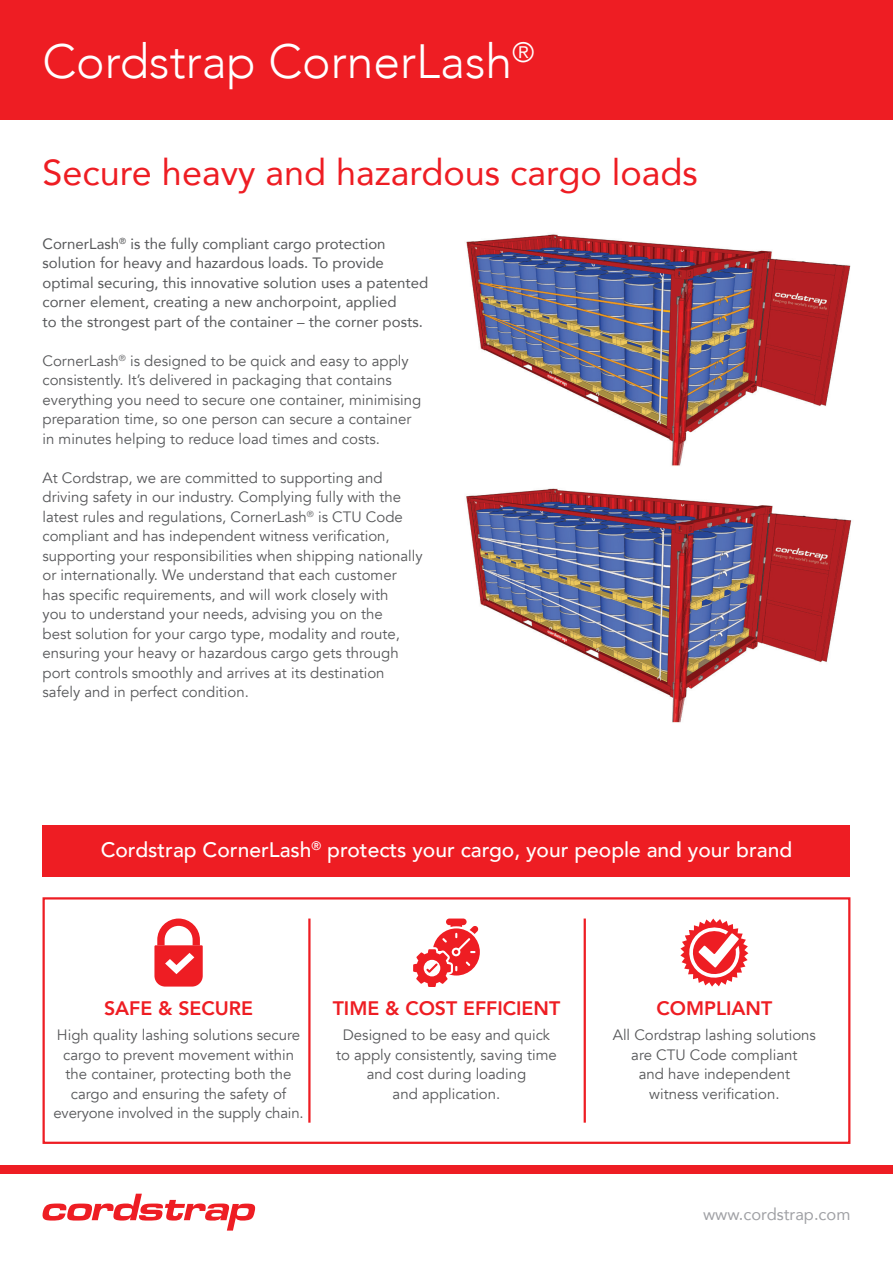
<style>
.page{position:relative;width:893px;height:1263px;background:#fff}
.page>*{position:absolute;margin:0;border:0;box-sizing:border-box;transform-origin:0 0}
.t1{font:300 48px "Avenir";color:#fff}
.t2{font:36px "Avenir";color:#ee1d23}
.t3{font:500 21px "Avenir";color:#fff}
.t4{font:800 19.5px "Avenir";color:#ee1d23}
.t5{font:16.5px "Avenir";color:#a0a1a5}
.t6{font:15px/19.5px "Avenir";color:#57585a;text-align:center}
.t7{font:15px/19.5px "Avenir";color:#57585a}
</style>
<div class="page">
<img style="left:466px;top:488px;width:386px;height:235px">
<div style="left:0;top:0;width:893px;height:119px;background:#ee1d23"></div>
<div style="left:0;top:1165px;width:893px;height:9px;background:#ee1d23"></div>
<svg style="left:42px;top:1194px;width:214px;height:36px"></svg>
<div style="left:43px;top:825px;width:807px;height:51px;background:#ee1d23"></div>
<div style="left:43px;top:897px;width:807px;height:247px;border:2px solid #ee1d23"></div>
<svg style="left:154px;top:918px;width:49px;height:68px"></svg>
<svg style="left:413px;top:918px;width:67px;height:69px"></svg>
<hr style="left:308px;top:918px;width:3px;height:205px;background:#ee1d23">
<hr style="left:584px;top:918px;width:2px;height:205px;background:#ee1d23">
<svg style="left:680px;top:918px;width:68px;height:68px"></svg>
<img style="left:466px;top:234px;width:385px;height:232px">
<p class="t1" style="left:43px;top:33px;width:493px">Cordstrap CornerLash<sup>®</sup></p>
<p class="t2" style="left:43px;top:143px;width:657px">Secure heavy and hazardous cargo loads</p>
<p class="t7" style="left:43px;top:233px;width:345px">CornerLash<sup>®</sup> is the fully compliant cargo protection</p>
<p class="t7" style="left:43px;top:253px;width:343px">solution for heavy and hazardous loads. To provide</p>
<p class="t7" style="left:43px;top:272px;width:387px">optimal securing, this innovative solution uses a patented corner element, creating a new anchorpoint, applied</p>
<p class="t7" style="left:43px;top:311px;width:382px">to the strongest part of the container – the corner posts.</p>
<p class="t6" style="left:43px;top:351px;width:380px;text-align:left">CornerLash<sup>®</sup> is designed to be quick and easy to apply consistently. It’s delivered in packaging that contains everything you need to secure one container, minimising preparation time, so one person can secure a container</p>
<p class="t6" style="left:43px;top:429px;width:339px">in minutes helping to reduce load times and costs.</p>
<p class="t6" style="left:43px;top:468px;width:342px">At Cordstrap, we are committed to supporting and</p>
<p class="t6" style="left:43px;top:488px;width:360px">driving safety in our industry. Complying fully with the</p>
<p class="t6" style="left:43px;top:507px;width:362px">latest rules and regulations, CornerLash<sup>®</sup> is CTU Code</p>
<p class="t6" style="left:43px;top:527px;width:349px">compliant and has independent witness verification,</p>
<p class="t6" style="left:43px;top:546px;width:382px">supporting your responsibilities when shipping nationally</p>
<p class="t6" style="left:43px;top:566px;width:356px">or internationally. We understand that each customer</p>
<p class="t6" style="left:43px;top:585px;width:347px">has specific requirements, and will work closely with</p>
<p class="t6" style="left:43px;top:605px;width:342px">you to understand your needs, advising you on the</p>
<p class="t6" style="left:43px;top:624px;width:359px">best solution for your cargo type, modality and route,</p>
<p class="t6" style="left:43px;top:644px;width:358px">ensuring your heavy or hazardous cargo gets through</p>
<p class="t6" style="left:43px;top:663px;width:344px">port controls smoothly and arrives at its destination</p>
<p class="t6" style="left:43px;top:683px;width:208px">safely and in perfect condition.</p>
<p class="t3" style="left:101px;top:831px;width:693px">Cordstrap CornerLash<sup>®</sup> protects your cargo, your people and your brand</p>
<p class="t4" style="left:104px;top:993px;width:151px">SAFE &amp; SECURE</p>
<p class="t6" style="left:57px;top:1025px;width:245px">High quality lashing solutions secure cargo to prevent movement within the container, protecting both the</p>
<p class="t6" style="left:71px;top:1084px;width:217px">cargo and ensuring the safety of</p>
<p class="t6" style="left:53px;top:1103px;width:252px">everyone involved in the supply chain.</p>
<p class="t4" style="left:333px;top:993px;width:229px">TIME &amp; COST EFFICIENT</p>
<p class="t6" style="left:343px;top:1025px;width:209px">Designed to be easy and quick</p>
<p class="t6" style="left:336px;top:1045px;width:222px">to apply consistently, saving time</p>
<p class="t6" style="left:367px;top:1064px;width:161px">and cost during loading</p>
<p class="t6" style="left:393px;top:1084px;width:109px">and application.</p>
<p class="t4" style="left:656px;top:993px;width:117px">COMPLIANT</p>
<p class="t6" style="left:613px;top:1025px;width:205px">All Cordstrap lashing solutions</p>
<p class="t6" style="left:631px;top:1045px;width:168px">are CTU Code compliant</p>
<p class="t6" style="left:639px;top:1064px;width:153px">and have independent</p>
<p class="t6" style="left:649px;top:1084px;width:132px">witness verification.</p>
<p class="t5" style="left:703px;top:1201px;width:149px">www.cordstrap.com</p>
</div>
